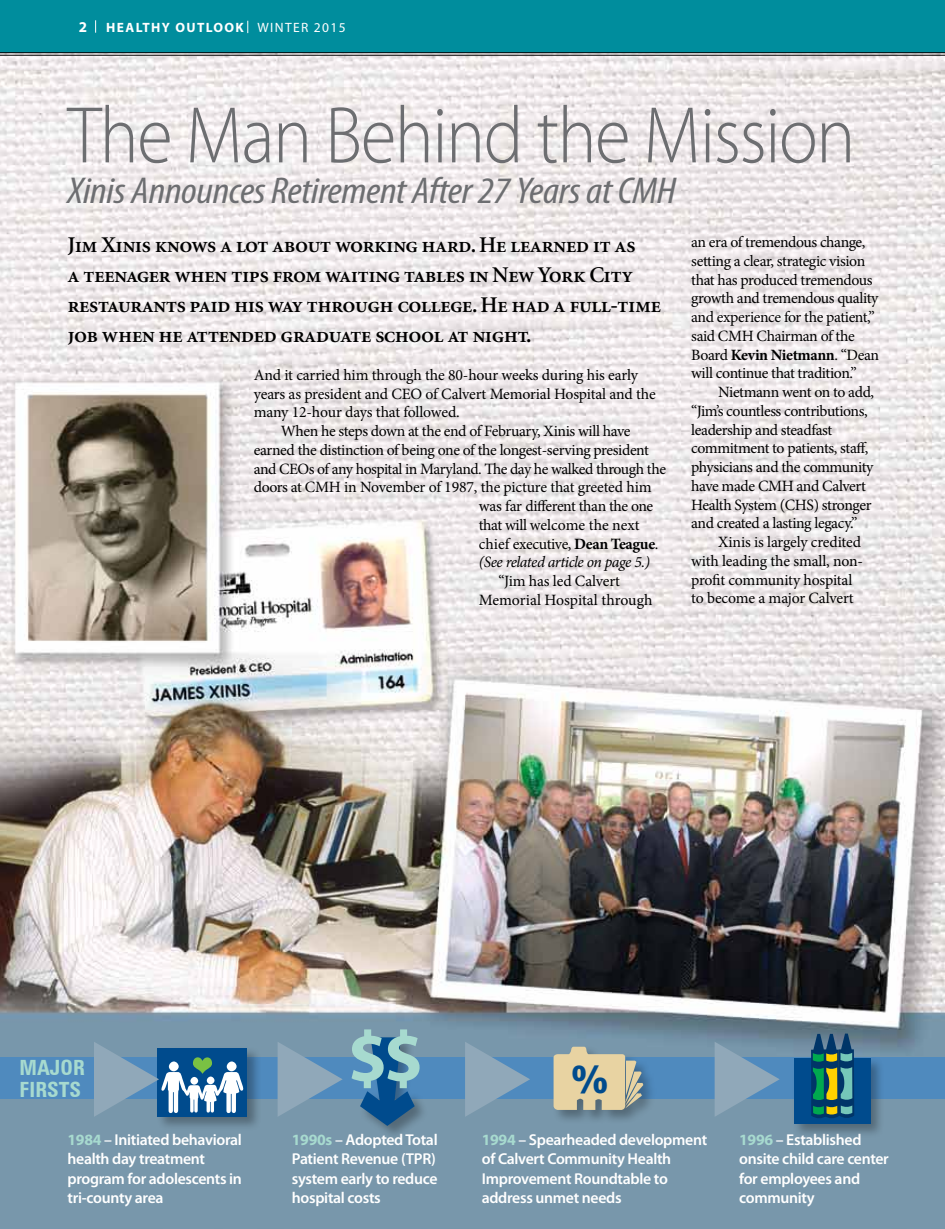
<style>
.page{position:relative;width:945px;height:1229px;background:#fff}
.page>*{position:absolute;margin:0;border:0;box-sizing:border-box;transform-origin:0 0}
.t1{font:90px "Wingdings 3";color:#90a8b9}
.t2{font:300 81px "Myriad Pro";letter-spacing:-.02em;color:#6d6e71;scale:.9 1}
.t3{font:900 39px "Zurich BT";color:#004b8d}
.t4{font:italic condensed 37.5px "Myriad Pro";letter-spacing:-.01em;color:#6d6e71;scale:1.13 1}
.t5{font:22.5px/30px "Minion Semibold SC";letter-spacing:-.03em;color:#000}
.t6{font:700 condensed 21px/22.5px "Zurich BT";color:#a7dacf}
.t7{font:15.75px/18.8px "Minion Pro";letter-spacing:-.025em;color:#000}
.t8{font:600 15.75px/19.5px "Myriad Pro";letter-spacing:-.02em;color:#fff}
.t9{font:15.75px/18.8px "Minion Pro";letter-spacing:-.005em;color:#000}
.t10{font:italic 15.75px "Minion Pro";letter-spacing:-.035em;color:#000}
.t11{font:700 15px "Myriad";color:#fff}
.t12{font:700 13.5px "Myriad";letter-spacing:.1em;color:#fff}
.s1{font-weight:400}
.s2{font-weight:700}
.s3{font-weight:700;color:#a7dacf}
</style>
<div class="page">
<img style="left:0;top:53px;width:945px;height:1175px">
<div style="left:0;top:0;width:945px;height:52px;background:#008d9d"></div>
<hr style="left:0;top:52px;width:945px;height:1px;background:#000">
<hr style="left:0;top:55px;width:945px;height:1px;background:#000">
<svg style="left:95px;top:20px;width:1px;height:13px"></svg>
<svg style="left:247px;top:21px;width:1px;height:12px"></svg>
<div style="left:0;top:1057px;width:944px;height:41px;background:#4f8abe"></div>
<div style="left:552px;top:1045px;width:105px;height:79px;background:#000;opacity:.3"></div>
<svg style="left:554px;top:1046px;width:89px;height:63px;background:#cac1a1"></svg>
<div style="left:359px;top:1035px;width:69px;height:104px;background:#000;opacity:.3"></div>
<div style="left:792px;top:1056px;width:93px;height:82px;background:#000;opacity:.3"></div>
<div style="left:794px;top:1057px;width:76px;height:66px;background:#004b8d"></div>
<svg style="left:811px;top:1033px;width:43px;height:85px;background:#3a7167"></svg>
<svg style="left:352px;top:1029px;width:68px;height:96px;background:#598eab"></svg>
<div style="left:156px;top:1046px;width:106px;height:85px;background:#000;opacity:.3"></div>
<div style="left:158px;top:1047px;width:89px;height:69px;background:#004b8d"></div>
<svg style="left:161px;top:1057px;width:82px;height:56px"></svg>
<svg style="left:715px;top:1040px;width:65px;height:76px"></svg>
<p class="t11" style="left:79px;top:19px;width:10px">2</p>
<p class="t12" style="left:106px;top:20px;width:241px">HEALTHY OUTLOOK <span class="s1">WINTER 2015</span></p>
<h2 class="t2" style="left:68px;top:87px;width:877px">The Man Behind the Mission</h2>
<h3 class="t4" style="left:68px;top:168px;width:540px">Xinis Announces Retirement After 27 Years at CMH</h3>
<h3 class="t5" style="left:68px;top:231px;width:595px">Jim Xinis knows a lot about working hard. He learned it as<br>a teenager when tips from waiting tables in New York City restaurants paid his way through college. He had a full-time job when he attended graduate school at night.</h3>
<p class="t7" style="left:691px;top:233px;width:189px">an era of tremendous change, setting a clear, strategic vision that has produced tremendous growth and tremendous quality and experience for the patient,” said CMH Chairman of the<br>Board <span class="s2">Kevin Nietmann</span>. “Dean will continue that tradition.”</p>
<p class="t7" style="left:691px;top:383px;width:184px;text-indent:27px">Nietmann went on to add, “Jim’s countless contributions, leadership and steadfast commitment to patients, staff, physicians and the community have made CMH and Calvert<br>Health System (CHS) stronger and created a lasting legacy.”</p>
<p class="t7" style="left:691px;top:533px;width:174px;text-indent:27px">Xinis is largely credited with leading the small, non&shy;profit community hospital to become a major Calvert</p>
<p class="t7" style="left:254px;top:365px;width:386px">And it carried him through the 80-hour weeks during his early</p>
<p class="t7" style="left:254px;top:384px;width:403px">years as president and CEO of Calvert Memorial Hospital and the</p>
<p class="t7" style="left:254px;top:403px;width:207px">many 12-hour days that followed.</p>
<p class="t7" style="left:281px;top:422px;width:351px">When he steps down at the end of February, Xinis will have</p>
<p class="t7" style="left:254px;top:440px;width:397px">earned the distinction of being one of the longest-serving president</p>
<p class="t7" style="left:254px;top:459px;width:414px">and CEOs of any hospital in Maryland. The day he walked through the</p>
<p class="t7" style="left:254px;top:478px;width:399px">doors at CMH in November of 1987, the picture that greeted him</p>
<p class="t7" style="left:479px;top:497px;width:176px">was far different than the one</p>
<p class="t9" style="left:479px;top:515px;width:162px">that will welcome the next</p>
<p class="t7" style="left:479px;top:534px;width:181px">chief executive, <span class="s2">Dean Teague</span>.</p>
<p class="t10" style="left:479px;top:551px;width:173px">(See related article on page 5.)</p>
<p class="t9" style="left:479px;top:572px;width:175px;text-indent:20px">“Jim has led Calvert<br>Memorial Hospital through</p>
<h3 class="t6" style="left:20px;top:1055px;width:67px">MAJOR<br>FIRSTS</h3>
<h1 class="t1" style="left:86px;top:1028px;width:452px">◆◆◆</h1>
<h3 class="t3" style="left:570px;top:1055px;width:40px">%</h3>
<p class="t8" style="left:68px;top:1129px;width:176px"><span class="s3">1984</span> – Initiated behavioral health day treatment program for adolescents in tri-county area</p>
<p class="t8" style="left:292px;top:1129px;width:147px"><span class="s3">1990s</span> – Adopted Total<br>Patient Revenue (TPR) system early to reduce hospital costs</p>
<p class="t8" style="left:482px;top:1129px;width:227px"><span class="s3">1994</span> – Spearheaded development of Calvert Community Health<br>Improvement Roundtable to address unmet needs</p>
<p class="t8" style="left:739px;top:1129px;width:151px"><span class="s3">1996</span> – Established onsite child care center for employees and community</p>
</div>
